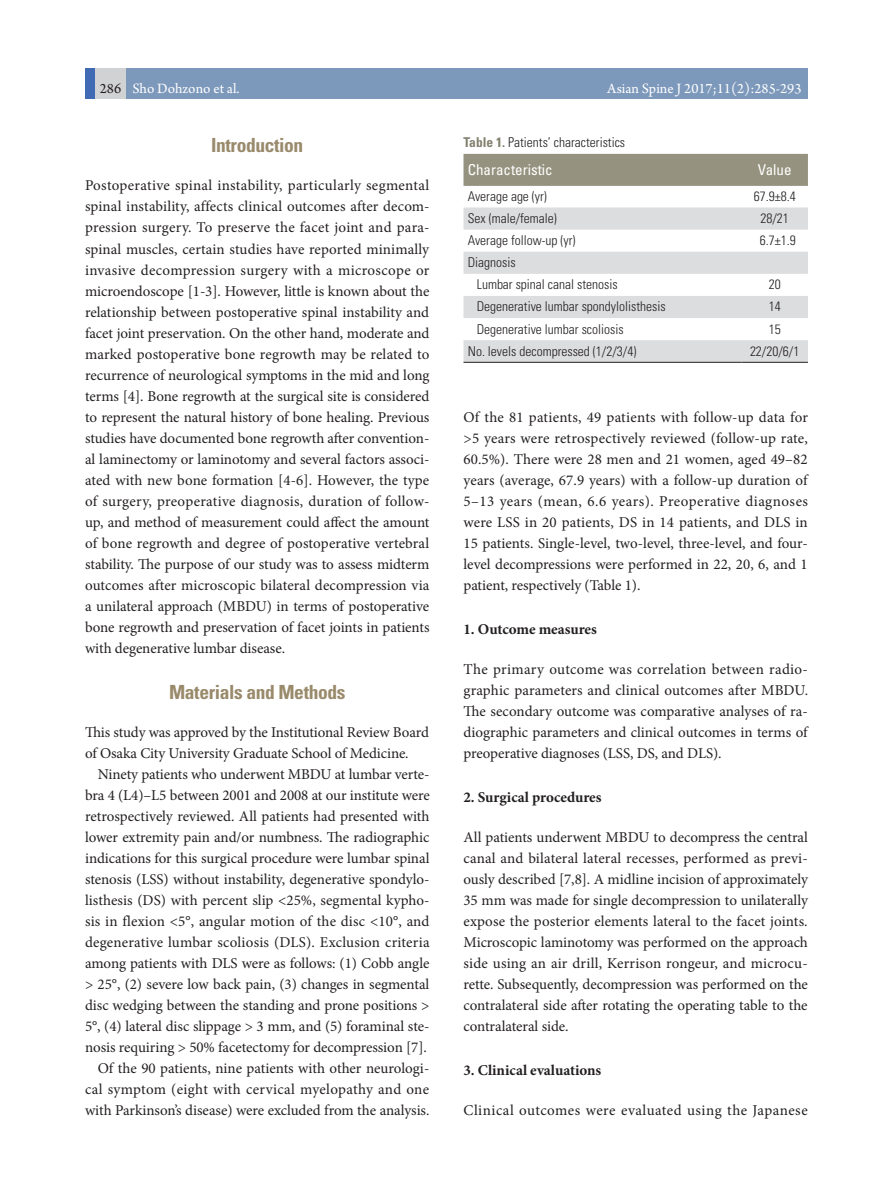
<style>
.page{position:relative;width:893px;height:1191px;background:#fff}
.page>*{position:absolute;margin:0;border:0;box-sizing:border-box;transform-origin:0 0}
.본문_대제목{font:700 condensed 19.5px "Univers LT Std";letter-spacing:-.02em;color:#998a6b}
.본문_내용_첫문단{font:15px/21px "Minion Pro";letter-spacing:-.005em;color:#231f20;text-align:justify}
.본문_내용{font:15px/21px "Minion Pro";letter-spacing:-.005em;color:#231f20;text-align:justify}
.본문_중제목{font:700 15px "Minion Pro";letter-spacing:-.005em;color:#231f20}
.본문_내용_첫문단-2{font:15px "Minion Pro";letter-spacing:.03em;color:#231f20}
.t1{font:15px "Arno Pro";color:#fff}
.표_머리행{font:condensed 15px "Univers LT Std";color:#fff}
.t2{font:15px "Arno Pro";color:#231f20}
.표_왼쪽행{font:300 condensed 13.5px "Univers LT Std";color:#231f20}
.표_본문{font:300 condensed 13.5px "Univers LT Std";color:#231f20}
.표_그림설명{font:300 condensed 13.5px "Univers LT Std";color:#231f20}
.s1{font-weight:700;color:#82806e}
</style>
<div class="page">
<div style="left:85px;top:68px;width:58px;height:31px;background:#d1d2d4"></div>
<div style="left:126px;top:68px;width:682px;height:31px;background:#7c98bb"></div>
<div style="left:85px;top:68px;width:10px;height:31px;background:#406ab4"></div>
<div style="left:463px;top:154px;width:345px;height:32px;background:#95937f"></div>
<svg style="left:463px;top:207px;width:345px;height:155px;fill:#dcdddf"></svg>
<hr style="left:463px;top:362px;width:278px;height:1px;background:#231f20">
<hr style="left:741px;top:362px;width:67px;height:1px;background:#231f20">
<p class="t2" style="left:100px;top:80px;width:23px">286</p>
<p class="t1" style="left:133px;top:80px;width:109px">Sho Dohzono et al.</p>
<p class="t1" style="left:607px;top:80px;width:196px">Asian Spine J 2017;11(2):285-293</p>
<p class="본문_대제목" style="left:211px;top:133px;width:94px">Introduction</p>
<p class="본문_내용_첫문단" style="left:85px;top:175px;width:346px">Postoperative spinal instability, particularly segmental spinal instability, affects clinical outcomes after decom&shy;pression surgery. To preserve the facet joint and para&shy;spinal muscles, certain studies have reported minimally invasive decompression surgery with a microscope or microendoscope [1-3]. However, little is known about the relationship between postoperative spinal instability and facet joint preservation. On the other hand, moderate and marked postoperative bone regrowth may be related to recurrence of neurological symptoms in the mid and long terms [4]. Bone regrowth at the surgical site is considered to represent the natural history of bone healing. Previous studies have documented bone regrowth after convention&shy;al laminectomy or laminotomy and several factors associ&shy;ated with new bone formation [4-6]. However, the type of surgery, preoperative diagnosis, duration of follow&shy;up, and method of measurement could affect the amount of bone regrowth and degree of postoperative vertebral stability. The purpose of our study was to assess midterm outcomes after microscopic bilateral decompression via a unilateral approach (MBDU) in terms of postoperative bone regrowth and preservation of facet joints in patients with degenerative lumbar disease.</p>
<p class="본문_대제목" style="left:169px;top:679px;width:178px">Materials and Methods</p>
<p class="본문_내용_첫문단" style="left:85px;top:721px;width:346px">This study was approved by the Institutional Review Board of Osaka City University Graduate School of Medicine.</p>
<p class="본문_내용" style="left:85px;top:763px;width:346px;text-indent:13px">Ninety patients who underwent MBDU at lumbar verte&shy;bra 4 (L4)–L5 between 2001 and 2008 at our institute were retrospectively reviewed. All patients had presented with lower extremity pain and/or numbness. The radiographic indications for this surgical procedure were lumbar spinal stenosis (LSS) without instability, degenerative spondylo&shy;listhesis (DS) with percent slip &lt;25%, segmental kypho&shy;sis in flexion &lt;5°, angular motion of the disc &lt;10°, and degenerative lumbar scoliosis (DLS). Exclusion criteria among patients with DLS were as follows: (1) Cobb angle &gt; 25°, (2) severe low back pain, (3) changes in segmental disc wedging between the standing and prone positions &gt; 5°, (4) lateral disc slippage &gt; 3 mm, and (5) foraminal ste&shy;nosis requiring &gt; 50% facetectomy for decompression [7].</p>
<p class="본문_내용" style="left:85px;top:1057px;width:346px;text-indent:13px">Of the 90 patients, nine patients with other neurologi&shy;cal symptom (eight with cervical myelopathy and one with Parkinson’s disease) were excluded from the analysis.</p>
<p class="표_그림설명" style="left:463px;top:134px;width:163px"><span class="s1">Table 1.</span> Patients’ characteristics</p>
<p class="표_머리행" style="left:468px;top:160px;width:86px">Characteristic</p>
<p class="표_머리행" style="left:758px;top:160px;width:35px">Value</p>
<p class="표_왼쪽행" style="left:468px;top:188px;width:81px">Average age (yr)</p>
<p class="표_본문" style="left:754px;top:188px;width:43px">67.9±8.4</p>
<p class="표_왼쪽행" style="left:468px;top:210px;width:91px">Sex (male/female)</p>
<p class="표_본문" style="left:760px;top:210px;width:30px">28/21</p>
<p class="표_왼쪽행" style="left:468px;top:232px;width:109px">Average follow-up (yr)</p>
<p class="표_본문" style="left:760px;top:232px;width:37px">6.7±1.9</p>
<p class="표_왼쪽행" style="left:468px;top:254px;width:49px">Diagnosis</p>
<p class="표_왼쪽행" style="left:477px;top:276px;width:142px">Lumbar spinal canal stenosis</p>
<p class="표_본문" style="left:769px;top:276px;width:13px">20</p>
<p class="표_왼쪽행" style="left:477px;top:298px;width:190px">Degenerative lumbar spondylolisthesis</p>
<p class="표_본문" style="left:769px;top:298px;width:13px">14</p>
<p class="표_왼쪽행" style="left:477px;top:321px;width:148px">Degenerative lumbar scoliosis</p>
<p class="표_본문" style="left:769px;top:321px;width:13px">15</p>
<p class="표_왼쪽행" style="left:468px;top:343px;width:170px">No. levels decompressed (1/2/3/4)</p>
<p class="표_본문" style="left:750px;top:343px;width:51px">22/20/6/1</p>
<p class="본문_내용" style="left:463px;top:406px;width:346px">Of the 81 patients, 49 patients with follow-up data for &gt;5 years were retrospectively reviewed (follow-up rate, 60.5%). There were 28 men and 21 women, aged 49–82 years (average, 67.9 years) with a follow-up duration of 5–13 years (mean, 6.6 years). Preoperative diagnoses were LSS in 20 patients, DS in 14 patients, and DLS in 15 patients. Single-level, two-level, three-level, and four&shy;level decompressions were performed in 22, 20, 6, and 1 patient, respectively (Table 1).</p>
<p class="본문_중제목" style="left:463px;top:618px;width:135px">1. Outcome measures</p>
<p class="본문_내용_첫문단" style="left:463px;top:658px;width:346px">The primary outcome was correlation between radio&shy;graphic parameters and clinical outcomes after MBDU.<br>The secondary outcome was comparative analyses of ra&shy;diographic parameters and clinical outcomes in terms of preoperative diagnoses (LSS, DS, and DLS).</p>
<p class="본문_중제목" style="left:463px;top:786px;width:139px">2. Surgical procedures</p>
<p class="본문_내용_첫문단" style="left:463px;top:826px;width:346px">All patients underwent MBDU to decompress the central canal and bilateral lateral recesses, performed as previ&shy;ously described [7,8]. A midline incision of approximately 35 mm was made for single decompression to unilaterally expose the posterior elements lateral to the facet joints.<br>Microscopic laminotomy was performed on the approach side using an air drill, Kerrison rongeur, and microcu&shy;rette. Subsequently, decompression was performed on the contralateral side after rotating the operating table to the contralateral side.</p>
<p class="본문_중제목" style="left:463px;top:1059px;width:139px">3. Clinical evaluations</p>
<p class="본문_내용_첫문단-2" style="left:463px;top:1100px;width:346px">Clinical outcomes were evaluated using the Japanese</p>
</div>
